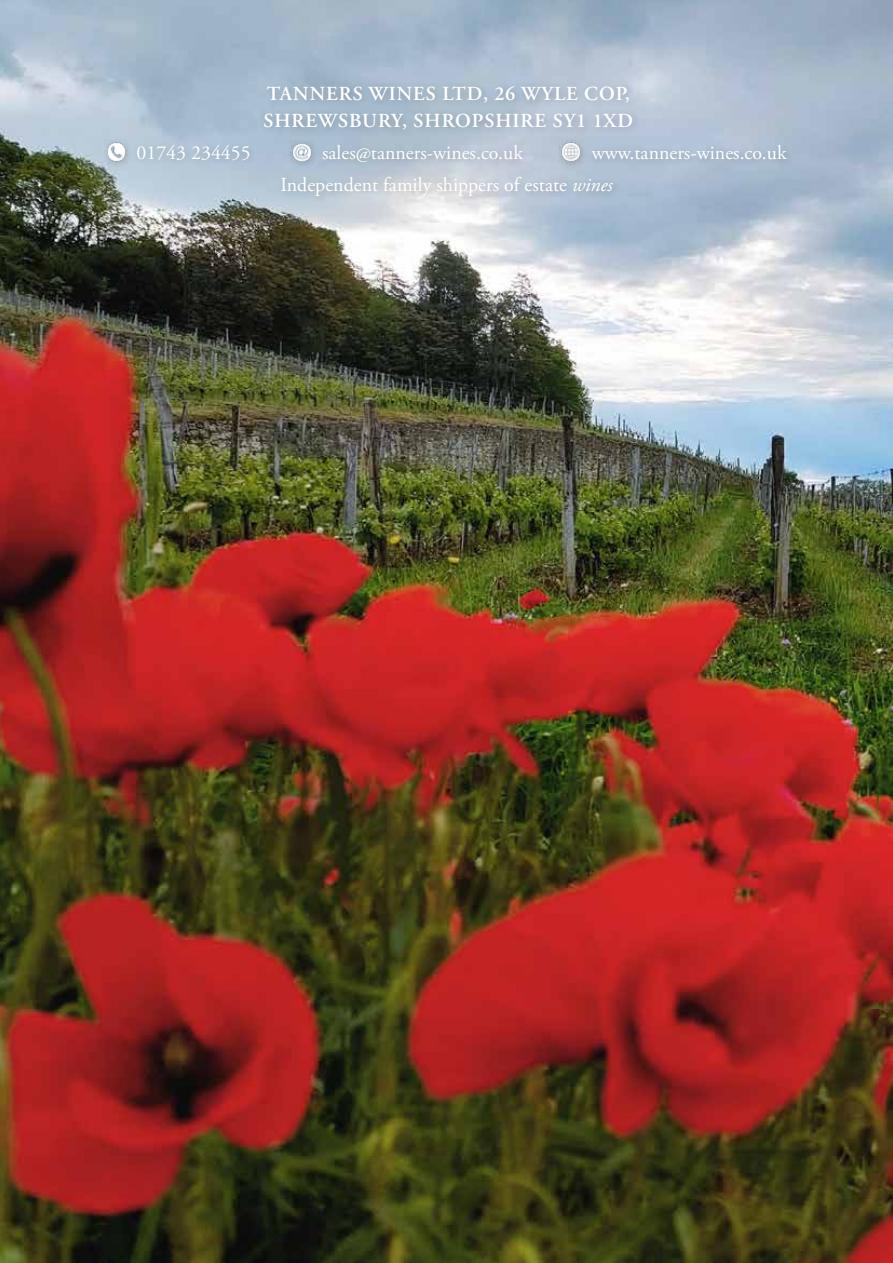
<style>
.page{position:relative;width:893px;height:1263px;background:#fff}
.page>*{position:absolute;margin:0;border:0;box-sizing:border-box;transform-origin:0 0}
.t1{font:600 19.95px/27.5px "Adobe Garamond Pro";letter-spacing:.05em;color:#fff}
.t2{font:19.95px "Adobe Garamond Pro";color:#fff}
.t3{font:19.8px "Adobe Garamond Pro";color:#fff}
.s1{font-style:italic}
</style>
<div class="page">
<img style="left:0;top:0;width:893px;height:1263px">
<div style="left:258px;top:80px;width:383px;height:58px;background:#000;opacity:.2"></div>
<div style="left:102px;top:137px;width:692px;height:35px;background:#000;opacity:.2"></div>
<img style="left:104px;top:140px;width:23px;height:24px">
<img style="left:289px;top:140px;width:24px;height:25px">
<img style="left:559px;top:140px;width:24px;height:24px">
<div style="left:277px;top:172px;width:344px;height:33px;background:#000;opacity:.2"></div>
<p class="t1" style="left:263px;top:80px;width:371px">TANNERS WINES LTD, 26 WYLE COP,<br>SHREWSBURY, SHROPSHIRE SY1 1XD</p>
<p class="t3" style="left:137px;top:141px;width:116px">01743 234455</p>
<p class="t3" style="left:322px;top:141px;width:202px">sales@tanners-wines.co.uk</p>
<p class="t3" style="left:592px;top:141px;width:196px">www.tanners-wines.co.uk</p>
<p class="t2" style="left:280px;top:173px;width:334px">Independent family shippers of estate <span class="s1">wines</span></p>
</div>
